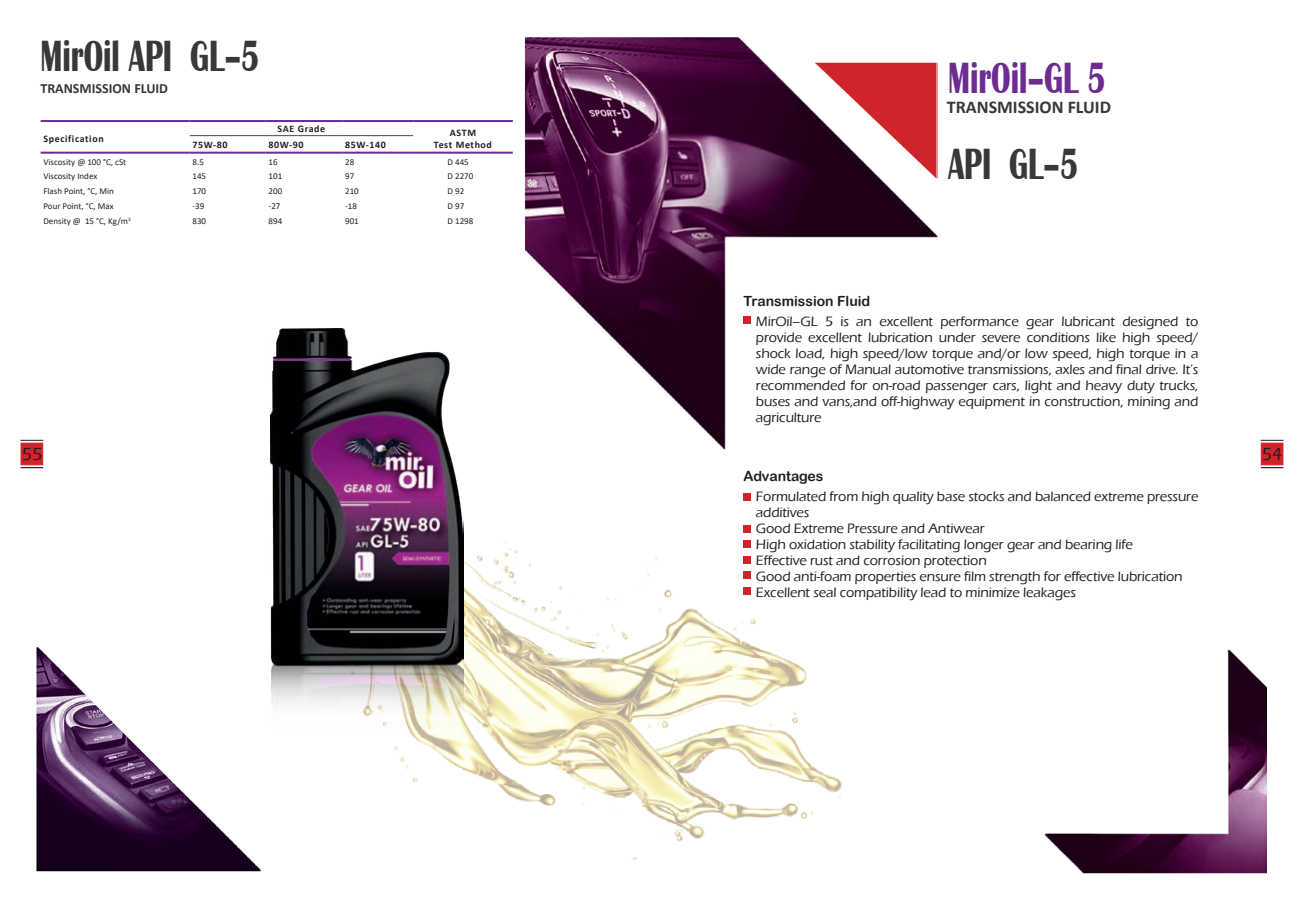
<style>
.page{position:relative;width:1304px;height:908px;background:#fff}
.page>*{position:absolute;margin:0;border:0;box-sizing:border-box;transform-origin:0 0}
.t1{font:700 45px "Britannic";color:#383839;scale:.67 1}
.t2{font:700 45px "Britannic";color:#6c2c91;scale:.67 1}
.t3{font:700 18px "Calibri";color:#383839}
.t4{font:500 18px "Eras ITC";color:#231f20}
.Text_Tozihat{font:500 14px/16px "Eras ITC";letter-spacing:-.01em;color:#231f20}
.t5{font:14px "Arial Rounded MT Bold";color:#231f20}
.t6{font:700 14px "Calibri";color:#383839}
.t7{font:700 10px "Calibri";letter-spacing:.06em;color:#231f20}
.t8{font:9px "Calibri";color:#231f20}
.t9{font:5.2px "Calibri";color:#231f20}
</style>
<div class="page">
<img style="left:524px;top:37px;width:414px;height:413px">
<div style="left:743px;top:316px;width:7px;height:7px;background:#d1232a"></div>
<div style="left:743px;top:492px;width:7px;height:8px;background:#d1232a"></div>
<img style="left:813px;top:61px;width:124px;height:118px">
<img style="left:1045px;top:649px;width:222px;height:225px">
<div style="left:1261px;top:442px;width:22px;height:23px;background:#d1232a;border:1px solid #d1232a"></div>
<img style="left:494px;top:525px;width:348px;height:335px">
<img style="left:36px;top:519px;width:458px;height:353px">
<hr style="left:41px;top:120px;width:149px;height:2px;background:#6c2c91">
<hr style="left:41px;top:152px;width:149px;height:2px;background:#6c2c91">
<hr style="left:190px;top:120px;width:76px;height:2px;background:#6c2c91">
<hr style="left:266px;top:120px;width:76px;height:2px;background:#6c2c91">
<hr style="left:342px;top:120px;width:71px;height:2px;background:#6c2c91">
<hr style="left:413px;top:120px;width:100px;height:2px;background:#6c2c91">
<hr style="left:413px;top:152px;width:100px;height:2px;background:#6c2c91">
<hr style="left:190px;top:135px;width:76px;height:1px;background:#6c2c91">
<hr style="left:266px;top:135px;width:76px;height:1px;background:#6c2c91">
<hr style="left:342px;top:135px;width:71px;height:1px;background:#6c2c91">
<hr style="left:190px;top:152px;width:76px;height:2px;background:#6c2c91">
<hr style="left:266px;top:152px;width:76px;height:2px;background:#6c2c91">
<hr style="left:342px;top:152px;width:71px;height:2px;background:#6c2c91">
<div style="left:21px;top:442px;width:22px;height:23px;background:#d1232a;border:1px solid #d1232a"></div>
<svg style="left:1261px;top:440px;width:22px;height:1px"></svg>
<svg style="left:1261px;top:467px;width:22px;height:1px"></svg>
<svg style="left:21px;top:440px;width:22px;height:1px"></svg>
<svg style="left:21px;top:467px;width:22px;height:1px"></svg>
<img style="left:271px;top:328px;width:192px;height:544px">
<p class="t1" style="left:40px;top:31px;width:329px">MirOil API GL 5–</p>
<p class="t6" style="left:40px;top:78px;width:129px">TRANSMISSION FLUID</p>
<p class="t7" style="left:43px;top:131px;width:62px">Specification</p>
<p class="t7" style="left:193px;top:137px;width:37px">75W-80</p>
<p class="t7" style="left:278px;top:122px;width:49px">SAE Grade</p>
<p class="t7" style="left:269px;top:137px;width:37px">80W-90</p>
<p class="t7" style="left:345px;top:137px;width:42px">85W-140</p>
<p class="t7" style="left:450px;top:125px;width:28px">ASTM</p>
<p class="t7" style="left:434px;top:137px;width:60px">Test Method</p>
<p class="t8" style="left:43px;top:155px;width:84px">Viscosity @ 100 ,C° cSt</p>
<p class="t8" style="left:193px;top:155px;width:13px">8.5</p>
<p class="t8" style="left:269px;top:155px;width:11px">16</p>
<p class="t8" style="left:345px;top:155px;width:11px">28</p>
<p class="t8" style="left:448px;top:155px;width:23px">D 445</p>
<p class="t8" style="left:43px;top:170px;width:55px">Viscosity Index</p>
<p class="t8" style="left:193px;top:170px;width:15px">145</p>
<p class="t8" style="left:269px;top:170px;width:15px">101</p>
<p class="t8" style="left:345px;top:170px;width:11px">97</p>
<p class="t8" style="left:448px;top:170px;width:27px">D 2270</p>
<p class="t2" style="left:948px;top:53px;width:237px">MirOil–GL 5</p>
<p class="t3" style="left:947px;top:94px;width:166px">TRANSMISSION FLUID</p>
<p class="t1" style="left:948px;top:138px;width:196px">API GL 5–</p>
<p class="t8" style="left:43px;top:185px;width:72px">Flash Point ,C°, M i n</p>
<p class="t8" style="left:193px;top:185px;width:15px">170</p>
<p class="t8" style="left:269px;top:185px;width:15px">200</p>
<p class="t8" style="left:345px;top:185px;width:15px">210</p>
<p class="t8" style="left:448px;top:185px;width:18px">D92</p>
<p class="t8" style="left:43px;top:200px;width:72px">Pour Point ,C°, M a x</p>
<p class="t8" style="left:193px;top:200px;width:13px">-39</p>
<p class="t8" style="left:269px;top:200px;width:13px">-27</p>
<p class="t8" style="left:345px;top:200px;width:13px">-18</p>
<p class="t8" style="left:448px;top:200px;width:18px">D97</p>
<p class="t8" style="left:85px;top:214px;width:45px">1 5 ,C° K g m/</p>
<p class="t9" style="left:128px;top:215px;width:4px">3</p>
<p class="t8" style="left:43px;top:214px;width:39px">Density @</p>
<p class="t8" style="left:193px;top:214px;width:15px">830</p>
<p class="t8" style="left:269px;top:214px;width:15px">894</p>
<p class="t8" style="left:345px;top:214px;width:15px">901</p>
<p class="t8" style="left:448px;top:214px;width:27px">D 1298</p>
<p class="t5" style="left:743px;top:292px;width:128px">Transmission Fluid</p>
<p class="Text_Tozihat" style="left:940px;top:313px;width:80px">performance</p>
<p class="Text_Tozihat" style="left:756px;top:313px;width:444px">MirOil–GL<br>provide excellent lubrication under severe conditions like high speed/ shock load, high speed/low torque and/or low speed, high torque in a wide range of Manual automotive transmissions, axles and final drive s’I t. recommended for on-road passenger cars, light and heavy duty trucks, buses and vans,and off-highway equipment in construction, mining and agriculture</p>
<p class="Text_Tozihat" style="left:840px;top:313px;width:10px">is</p>
<p class="Text_Tozihat" style="left:1061px;top:313px;width:55px">lubricant</p>
<p class="Text_Tozihat" style="left:1122px;top:313px;width:58px">designed</p>
<p class="Text_Tozihat" style="left:825px;top:313px;width:9px">5</p>
<p class="Text_Tozihat" style="left:879px;top:313px;width:55px">excellent</p>
<p class="Text_Tozihat" style="left:1186px;top:313px;width:14px">to</p>
<p class="Text_Tozihat" style="left:856px;top:313px;width:17px">an</p>
<p class="Text_Tozihat" style="left:1026px;top:313px;width:29px">gear</p>
<p class="t4" style="left:22px;top:444px;width:22px">55</p>
<p class="t4" style="left:1262px;top:444px;width:22px">54</p>
<p class="t5" style="left:743px;top:467px;width:82px">Advantages</p>
<p class="Text_Tozihat" style="left:756px;top:488px;width:444px">Formulated from high quality base stocks and balanced extreme pressure additives</p>
<p class="Text_Tozihat" style="left:756px;top:520px;width:230px">Good Extreme Pressure and Antiwear</p>
<p class="Text_Tozihat" style="left:756px;top:536px;width:379px">High oxidation stability facilitating longer gear and bearing life</p>
<p class="Text_Tozihat" style="left:756px;top:552px;width:232px">Effective rust and corrosion protection</p>
<p class="Text_Tozihat" style="left:756px;top:568px;width:428px">Good anti-foam properties ensure film strength for effective lubrication</p>
<p class="Text_Tozihat" style="left:756px;top:584px;width:321px">Excellent seal compatibility lead to minimize leakages</p>
</div>
